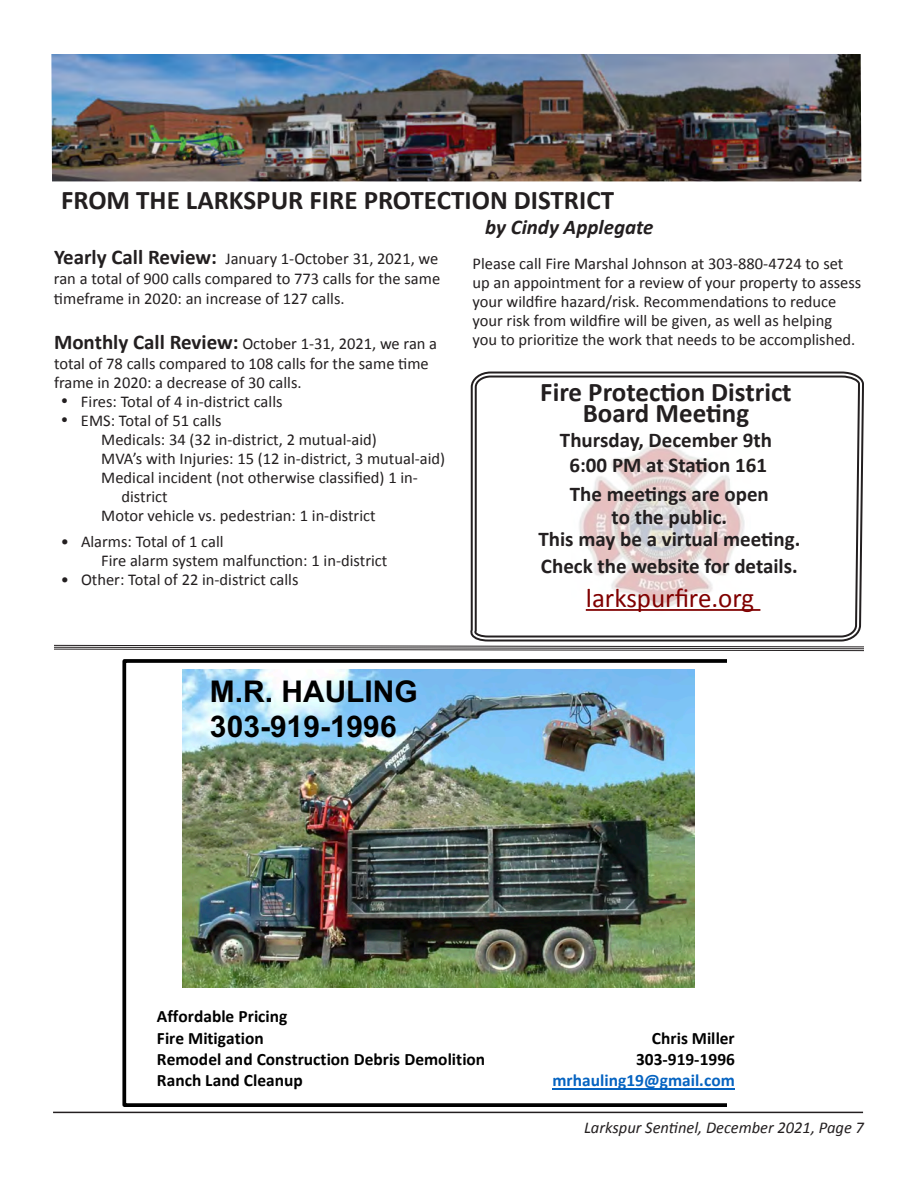
<style>
.page{position:relative;width:918px;height:1188px;background:#fff}
.page>*{position:absolute;margin:0;border:0;box-sizing:border-box;transform-origin:0 0}
.t1{font:700 30px/34.5px "Arial";color:#000}
.t2{font:700 27px "Calibri";color:#231f20}
.t3{font:27px "Calibri";color:#800000}
.t4{font:700 21px "Calibri";color:#231f20}
.t5{font:italic 700 21px "Calibri";color:#231f20}
.t6{font:700 17.4px/21.3px "Calibri";letter-spacing:-.005em;color:#000}
.t7{font:700 17.4px "Calibri";letter-spacing:-.005em;color:#0563c1}
.List_Paragraph{font:16.5px/18.9px "Calibri";color:#231f20}
.t8{font:italic 16.5px "Calibri";color:#231f20}
.s1{font-weight:700;font-size:21px}
</style>
<div class="page">
<hr style="left:53px;top:1112px;width:810px;height:1px;background:#231f20">
<svg style="left:470px;top:371px;width:394px;height:271px"></svg>
<svg style="left:473px;top:375px;width:388px;height:264px"></svg>
<hr style="left:586px;top:609px;width:174px;height:2px;background:#800000">
<img style="left:51px;top:54px;width:810px;height:127px">
<svg style="left:54px;top:645px;width:810px;height:6px;background:#908e8f"></svg>
<svg style="left:122px;top:659px;width:604px;height:448px"></svg>
<hr style="left:553px;top:1088px;width:182px;height:1px;background:#0563c1">
<img style="left:183px;top:669px;width:511px;height:319px">
<p class="t2" style="left:61px;top:183px;width:555px">FROM THE LARKSPUR FIRE PROTECTION DISTRICT</p>
<p class="t5" style="left:485px;top:214px;width:170px">by Cindy Applegate</p>
<p class="List_Paragraph" style="left:54px;top:249px;width:388px;line-height:19.8px;text-align:justify"><span class="s1">Yearly Call Review:</span> January 1-October 31, 2021, we ran a total of 900 calls compared to 773 calls for the same timeframe in 2020: an increase of 127 calls.</p>
<p class="List_Paragraph" style="left:54px;top:333px;width:385px;line-height:19.8px"><span class="s1">Monthly Call Review:</span> October 1-31, 2021, we ran a total of 78 calls compared to 108 calls for the same time frame in 2020: a decrease of 30 calls.</p>
<p class="List_Paragraph" style="left:61px;top:392px;width:223px">• Fires: Total of 4 in-district calls</p>
<p class="List_Paragraph" style="left:61px;top:411px;width:162px">• EMS: Total of 51 calls</p>
<p class="List_Paragraph" style="left:101px;top:430px;width:277px">Medicals: 34 (32 in-district, 2 mutual-aid)</p>
<p class="List_Paragraph" style="left:101px;top:449px;width:345px">MVA’s with Injuries: 15 (12 in-district, 3 mutual-aid)</p>
<p class="List_Paragraph" style="left:121px;top:468px;width:298px;text-indent:-20px">Medical incident (not otherwise classified) 1 in&shy;district</p>
<p class="List_Paragraph" style="left:101px;top:506px;width:276px">Motor vehicle vs. pedestrian: 1 in-district</p>
<p class="List_Paragraph" style="left:61px;top:532px;width:164px">• Alarms: Total of 1 call</p>
<p class="List_Paragraph" style="left:101px;top:551px;width:288px">Fire alarm system malfunction: 1 in-district</p>
<p class="List_Paragraph" style="left:61px;top:570px;width:239px">• Other: Total of 22 in-district calls</p>
<p class="List_Paragraph" style="left:472px;top:254px;width:390px">Please call Fire Marshal Johnson at 303-880-4724 to set up an appointment for a review of your property to assess your wildfire hazard/risk. Recommendations to reduce your risk from wildfire will be given, as well as helping<br>you to prioritize the work that needs to be accomplished.</p>
<p class="t2" style="left:540px;top:374px;width:253px">Fire Protection District</p>
<p class="t2" style="left:583px;top:395px;width:168px">Board Meeting</p>
<p class="t4" style="left:560px;top:426px;width:214px">Thursday, December 9th</p>
<p class="t4" style="left:570px;top:452px;width:199px">6:00 PM at Station 161</p>
<p class="t4" style="left:570px;top:481px;width:201px">The meetings are open</p>
<p class="t4" style="left:612px;top:503px;width:117px">to the public.</p>
<p class="t4" style="left:538px;top:526px;width:264px">This may be a virtual meeting.</p>
<p class="t4" style="left:541px;top:553px;width:258px">Check the website for details.</p>
<p class="t3" style="left:586px;top:581px;width:170px">larkspurfire.org</p>
<p class="t1" style="left:210px;top:675px;width:209px">M.R. HAULING<br>303-919-1996</p>
<p class="t6" style="left:157px;top:1006px;width:132px">Affordable Pricing<br>Fire Mitigation</p>
<p class="t6" style="left:652px;top:1027px;width:84px">Chris Miller</p>
<p class="t6" style="left:157px;top:1048px;width:330px">Remodel and Construction Debris Demolition</p>
<p class="t6" style="left:636px;top:1048px;width:100px">303-919-1996</p>
<p class="t6" style="left:157px;top:1069px;width:147px">Ranch Land Cleanup</p>
<p class="t7" style="left:553px;top:1068px;width:184px">mrhauling19@gmail.com</p>
<p class="t8" style="left:584px;top:1117px;width:281px">Larkspur Sentinel, December 2021, Page 7</p>
</div>
